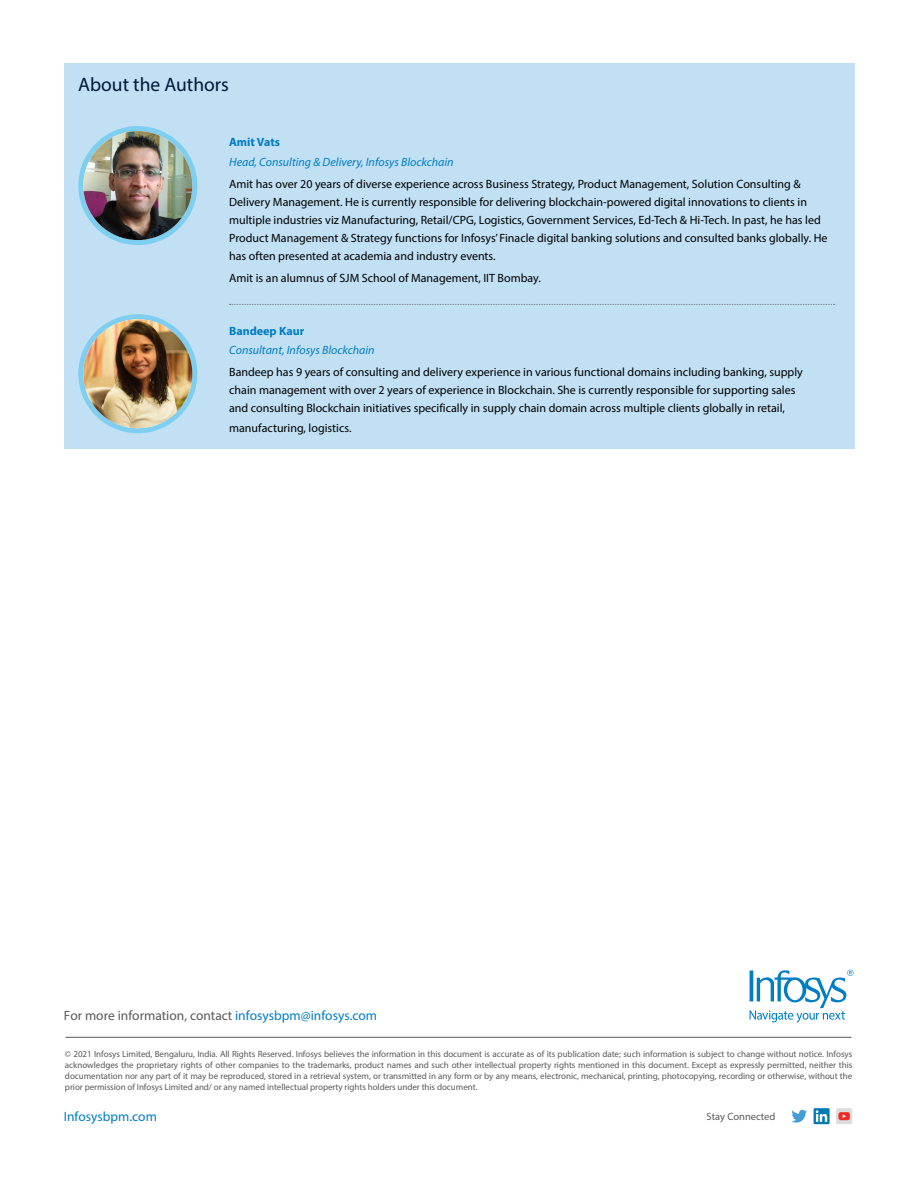
<style>
.page{position:relative;width:918px;height:1188px;background:#fff}
.page>*{position:absolute;margin:0;border:0;box-sizing:border-box;transform-origin:0 0}
.t1{font:19.5px "Myriad Pro";color:#001738}
.t2{font:13.5px "Myriad Pro";color:#58595b}
.t3{font:13.5px "Myriad Pro";color:#007dc3}
.t4{font:12px/18px "Myriad Pro";color:#000}
.t5{font:italic 12px "Myriad Pro";color:#007cc3}
.t6{font:700 12px "Myriad Pro";color:#007cc3}
.t7{font:10.5px "Myriad Pro";color:#58595b}
.t8{font:9px/10.8px "Myriad Pro";letter-spacing:-.005em;color:#58595b;text-align:justify}
.s1{color:#007dc3}
</style>
<div class="page">
<svg style="left:791px;top:1110px;width:16px;height:13px"></svg>
<svg style="left:814px;top:1108px;width:16px;height:16px"></svg>
<svg style="left:816px;top:1110px;width:11px;height:12px"></svg>
<div style="left:836px;top:1108px;width:16px;height:16px;background:#dcdcdf;border-radius:2px"></div>
<svg style="left:838px;top:1112px;width:12px;height:8px"></svg>
<svg style="left:750px;top:970px;width:104px;height:53px"></svg>
<hr style="left:65px;top:1037px;width:787px;height:1px;background:#58595b">
<div style="left:64px;top:64px;width:790px;height:385px;background:#c1e0f4"></div>
<div style="left:78px;top:126px;width:119px;height:119px;background:#7dcef1;border-radius:50%"></div>
<img style="left:83px;top:131px;width:109px;height:109px;border-radius:54px">
<div style="left:78px;top:314px;width:119px;height:119px;background:#7dcef1;border-radius:50%"></div>
<img style="left:83px;top:319px;width:109px;height:109px;border-radius:54px">
<svg style="left:229px;top:304px;width:606px;height:1px"></svg>
<h1 class="t1" style="left:78px;top:73px;width:152px">About the Authors</h1>
<p class="t6" style="left:229px;top:135px;width:52px">Amit Vats</p>
<p class="t5" style="left:229px;top:154px;width:226px">Head, Consulting &amp; Delivery, Infosys Blockchain</p>
<p class="t4" style="left:229px;top:175px;width:600px">Amit has over 20 years of diverse experience across Business Strategy, Product Management, Solution Consulting &amp; Delivery Management. He is currently responsible for delivering blockchain-powered digital innovations to clients in multiple industries viz Manufacturing, Retail/CPG, Logistics, Government Services, Ed-Tech &amp; Hi-Tech. In past, he has led Product Management &amp; Strategy functions for Infosys’ Finacle digital banking solutions and consulted banks globally. He has often presented at academia and industry events.</p>
<p class="t4" style="left:229px;top:269px;width:313px">Amit is an alumnus of SJM School of Management, IIT Bombay.</p>
<p class="t6" style="left:229px;top:323px;width:77px">Bandeep Kaur</p>
<p class="t5" style="left:229px;top:343px;width:147px">Consultant, Infosys Blockchain</p>
<p class="t4" style="left:229px;top:363px;width:575px">Bandeep has 9 years of consulting and delivery experience in various functional domains including banking, supply chain management with over 2 years of experience in Blockchain. She is currently responsible for supporting sales and consulting Blockchain initiatives specifically in supply chain domain across multiple clients globally in retail,</p>
<p class="t4" style="left:229px;top:419px;width:124px">manufacturing, logistics.</p>
<p class="t2" style="left:64px;top:1007px;width:315px">For more information, contact <span class="s1">infosysbpm@infosys.com</span></p>
<p class="t8" style="left:65px;top:1049px;width:789px">© 2021 Infosys Limited, Bengaluru, India. All Rights Reserved. Infosys believes the information in this document is accurate as of its publication date; such information is subject to change without notice. Infosys acknowledges the proprietary rights of other companies to the trademarks, product names and such other intellectual property rights mentioned in this document. Except as expressly permitted, neither this documentation nor any part of it may be reproduced, stored in a retrieval system, or transmitted in any form or by any means, electronic, mechanical, printing, photocopying, recording or otherwise, without the prior permission of Infosys Limited and/ or any named intellectual property rights holders under this document.</p>
<p class="t3" style="left:64px;top:1108px;width:95px">Infosysbpm.com</p>
<p class="t7" style="left:707px;top:1110px;width:70px">Stay Connected</p>
</div>
